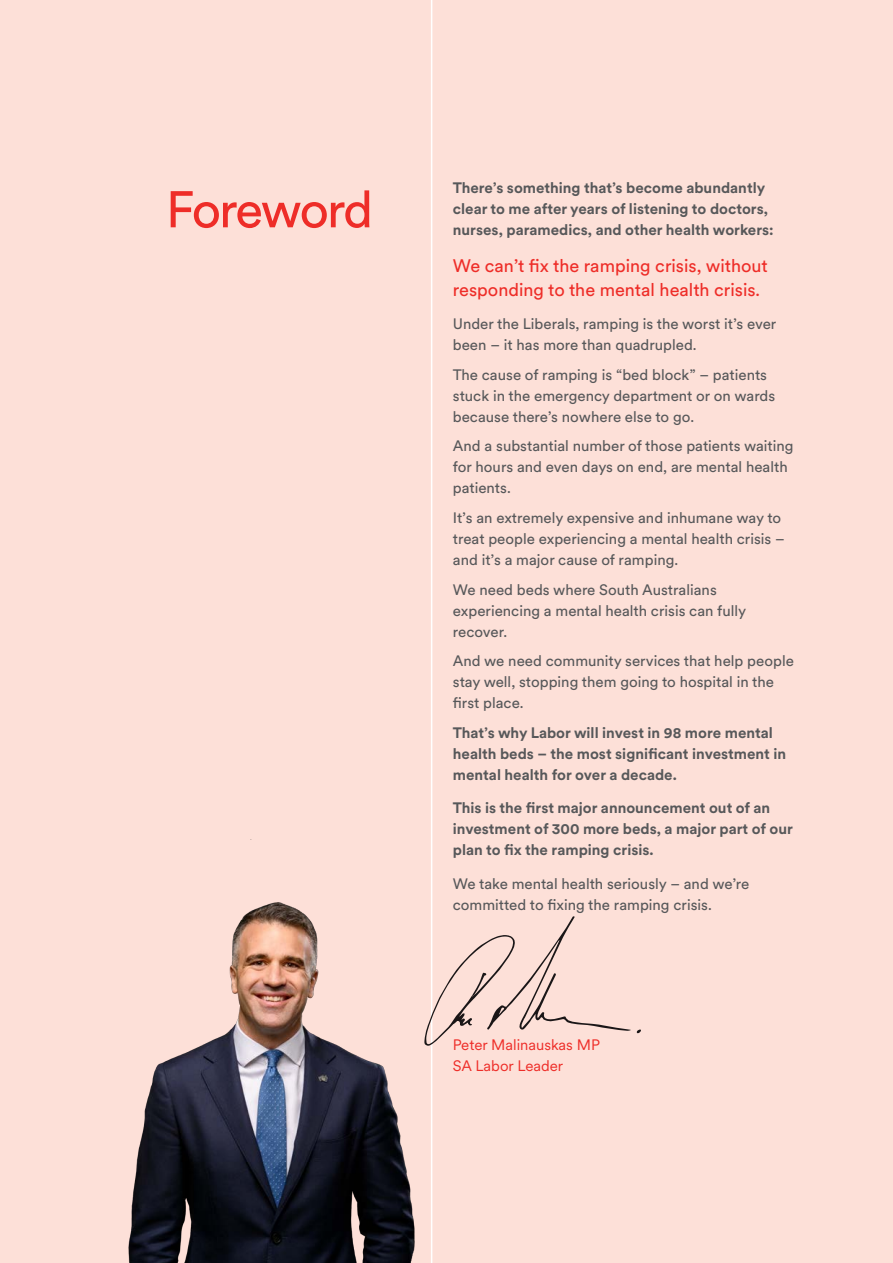
<style>
.page{position:relative;width:893px;height:1263px;background:#fde0d8}
.page>*{position:absolute;margin:0;border:0;box-sizing:border-box;transform-origin:0 0}
.t1{font:51px "Circular XX";letter-spacing:-.05em;color:#ee2d28}
.t2{font:18px/24px "Circular XX";color:#ee2d28}
.t3{font:15px/21px "Circular XX";color:#57585a}
.t4{font:700 15px/21px "Circular XX";color:#57585a}
.t5{font:15px "Circular XX";color:#ee2d28}
</style>
<div class="page">
<img style="left:128px;top:839px;width:287px;height:424px">
<hr style="left:431px;top:0;width:1px;height:1263px;background:#fff">
<svg style="left:637px;top:1029px;width:4px;height:4px"></svg>
<svg style="left:424px;top:916px;width:207px;height:130px"></svg>
<p class="t1" style="left:166px;top:175px;width:209px">Foreword</p>
<p class="t4" style="left:453px;top:177px;width:322px">There’s something that’s become abundantly clear to me after years of listening to doctors, nurses, paramedics, and other health workers:</p>
<p class="t2" style="left:453px;top:253px;width:316px">We can’t fix the ramping crisis, without responding to the mental health crisis.</p>
<p class="t3" style="left:453px;top:313px;width:325px">Under the Liberals, ramping is the worst it’s ever been – it has more than quadrupled.</p>
<p class="t3" style="left:453px;top:364px;width:324px">The cause of ramping is “bed block” – patients stuck in the emergency department or on wards because there’s nowhere else to go.</p>
<p class="t3" style="left:453px;top:435px;width:342px">And a substantial number of those patients waiting for hours and even days on end, are mental health patients.</p>
<p class="t3" style="left:453px;top:507px;width:333px">It’s an extremely expensive and inhumane way to treat people experiencing a mental health crisis – and it’s a major cause of ramping.</p>
<p class="t3" style="left:453px;top:578px;width:295px">We need beds where South Australians experiencing a mental health crisis can fully recover.</p>
<p class="t3" style="left:453px;top:650px;width:343px">And we need community services that help people stay well, stopping them going to hospital in the first place.</p>
<p class="t4" style="left:453px;top:721px;width:335px">That’s why Labor will invest in 98 more mental health beds – the most significant investment in mental health for over a decade.</p>
<p class="t4" style="left:453px;top:797px;width:342px">This is the first major announcement out of an investment of 300 more beds, a major part of our plan to fix the ramping crisis.</p>
<p class="t3" style="left:453px;top:873px;width:298px">We take mental health seriously – and we’re committed to fixing the ramping crisis.</p>
<p class="t5" style="left:453px;top:1034px;width:149px">Peter Malinauskas MP</p>
<p class="t5" style="left:453px;top:1055px;width:112px">SA Labor Leader</p>
</div>
